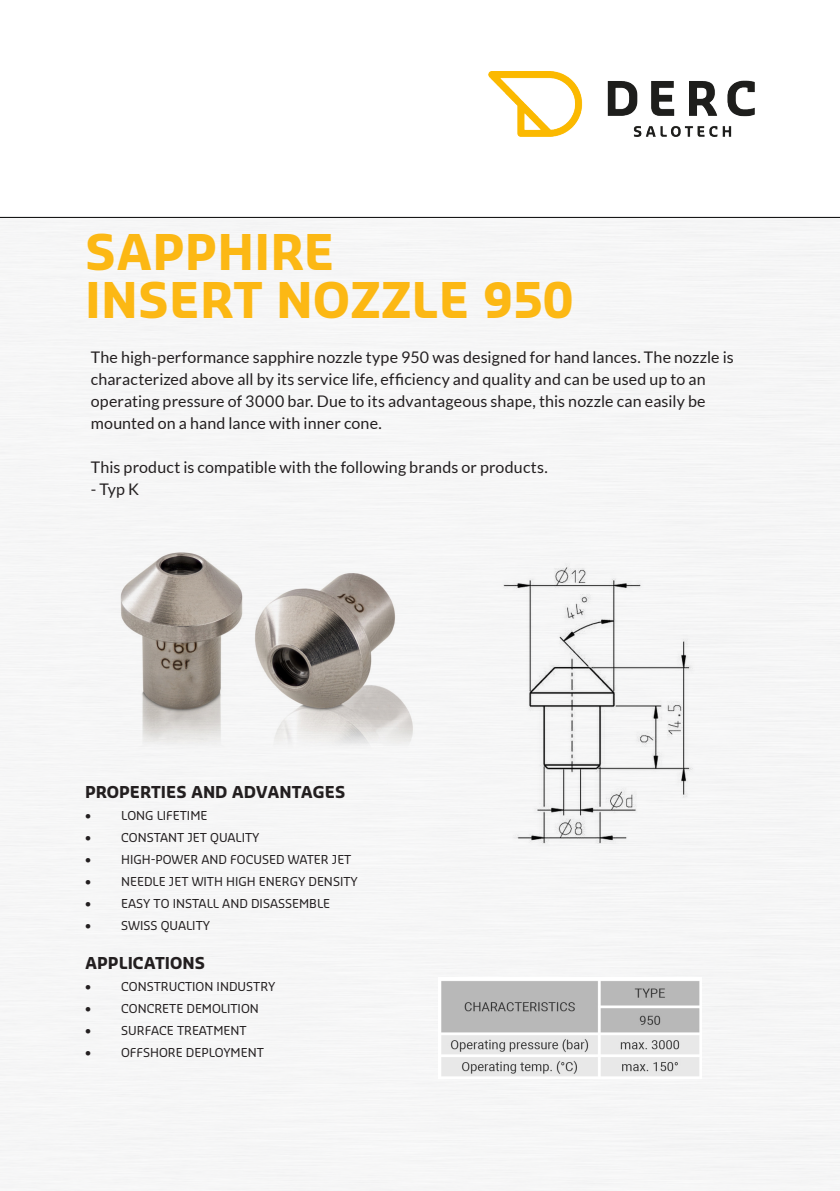
<style>
.page{position:relative;width:840px;height:1191px;background:#fff}
.page>*{position:absolute;margin:0;border:0;box-sizing:border-box;transform-origin:0 0}
.t1{font:700 48px "Sansa Pro";letter-spacing:.005em;color:#fcb814}
.t2{font:16px "Lato";letter-spacing:.01em;color:#231f20}
.t3{font:700 16px "Sansa Pro";color:#231f20}
.t4{font:12px "Sansa Pro";color:#231f20}
</style>
<div class="page">
<div style="left:0;top:218px;width:839px;height:973px;background:#f6f6f6"></div>
<img style="left:438px;top:977px;width:263px;height:101px">
<img style="left:488px;top:71px;width:266px;height:66px">
<img style="left:839px;top:216px;width:1px;height:961px">
<hr style="left:0;top:217px;width:839px;height:1px;background:#000">
<p class="t1" style="left:85px;top:221px;width:251px">SAPPHIRE</p>
<p class="t1" style="left:85px;top:269px;width:489px">INSERT NOZZLE 950</p>
<p class="t2" style="left:91px;top:348px;width:644px">The high-performance sapphire nozzle type 950 was designed for hand lances. The nozzle is</p>
<p class="t2" style="left:91px;top:370px;width:616px">characterized above all by its service life, efficiency and quality and can be used up to an</p>
<p class="t2" style="left:91px;top:392px;width:616px">operating pressure of 3000 bar. Due to its advantageous shape, this nozzle can easily be</p>
<p class="t2" style="left:91px;top:414px;width:292px">mounted on a hand lance with inner cone.</p>
<p class="t2" style="left:91px;top:458px;width:458px">This product is compatible with the following brands or products.</p>
<p class="t2" style="left:91px;top:480px;width:50px">- Typ K</p>
<p class="t3" style="left:85px;top:781px;width:261px">PROPERTIES AND ADVANTAGES</p>
<p class="t4" style="left:85px;top:807px;width:7px">•</p>
<p class="t4" style="left:121px;top:807px;width:88px">LONG LIFETIME</p>
<p class="t4" style="left:85px;top:829px;width:7px">•</p>
<p class="t4" style="left:121px;top:829px;width:140px">CONSTANT JET QUALITY</p>
<p class="t4" style="left:85px;top:851px;width:7px">•</p>
<p class="t4" style="left:121px;top:851px;width:232px">HIGH-POWER AND FOCUSED WATER JET</p>
<p class="t4" style="left:85px;top:873px;width:7px">•</p>
<p class="t4" style="left:121px;top:873px;width:238px">NEEDLE JET WITH HIGH ENERGY DENSITY</p>
<p class="t4" style="left:85px;top:895px;width:7px">•</p>
<p class="t4" style="left:121px;top:895px;width:210px">EASY TO INSTALL AND DISASSEMBLE</p>
<p class="t4" style="left:85px;top:917px;width:7px">•</p>
<p class="t4" style="left:121px;top:917px;width:90px">SWISS QUALITY</p>
<p class="t3" style="left:85px;top:952px;width:121px">APPLICATIONS</p>
<p class="t4" style="left:85px;top:978px;width:7px">•</p>
<p class="t4" style="left:121px;top:978px;width:156px">CONSTRUCTION INDUSTRY</p>
<p class="t4" style="left:85px;top:1000px;width:7px">•</p>
<p class="t4" style="left:121px;top:1000px;width:139px">CONCRETE DEMOLITION</p>
<p class="t4" style="left:85px;top:1022px;width:7px">•</p>
<p class="t4" style="left:121px;top:1022px;width:127px">SURFACE TREATMENT</p>
<p class="t4" style="left:85px;top:1044px;width:7px">•</p>
<p class="t4" style="left:121px;top:1044px;width:144px">OFFSHORE DEPLOYMENT</p>
</div>
